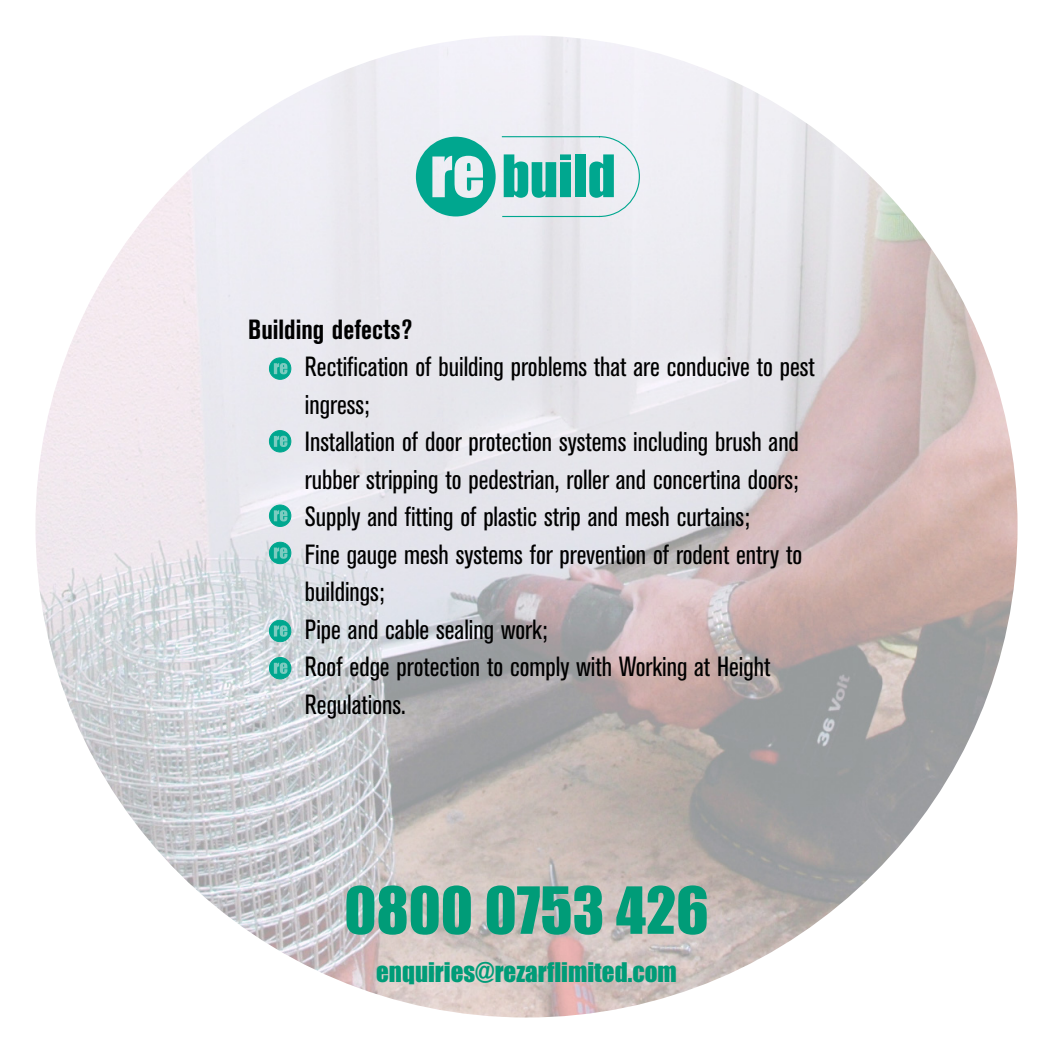
<style>
.page{position:relative;width:1053px;height:1053px;background:#fff}
.page>*{position:absolute;margin:0;border:0;box-sizing:border-box;transform-origin:0 0}
.t1{font:60px "Impact";color:#009c78}
.t2{font:54px "Impact";color:#00a78f}
.t3{font:condensed 27.5px/37.5px "Akzidenz Grotesk BE";color:#000}
.t4{font:700 condensed 27.5px "Akzidenz Grotesk BE";color:#000}
.t5{font:25px "Impact";color:#009c78}
</style>
<div class="page">
<img style="left:35px;top:35px;width:982px;height:982px;border-radius:50%">
<div style="left:269px;top:430px;width:22px;height:22px;background:#00a78f;border:1px solid #00a78f;border-radius:50%"></div>
<svg style="left:274px;top:435px;width:13px;height:12px"></svg>
<svg style="left:269px;top:358px;width:22px;height:21px"></svg>
<svg style="left:274px;top:363px;width:13px;height:11px"></svg>
<svg style="left:269px;top:505px;width:22px;height:21px"></svg>
<svg style="left:274px;top:510px;width:13px;height:11px"></svg>
<svg style="left:269px;top:542px;width:22px;height:21px"></svg>
<svg style="left:274px;top:547px;width:13px;height:11px"></svg>
<svg style="left:269px;top:620px;width:22px;height:21px"></svg>
<svg style="left:274px;top:625px;width:13px;height:11px"></svg>
<div style="left:269px;top:657px;width:22px;height:22px;background:#00a78f;border:1px solid #00a78f;border-radius:50%"></div>
<svg style="left:274px;top:662px;width:13px;height:12px"></svg>
<svg style="left:416px;top:135px;width:224px;height:82px;background:#bdd"></svg>
<h2 class="t2" style="left:502px;top:158px;width:115px">build</h2>
<p class="t4" style="left:248px;top:319px;width:165px">Building defects?</p>
<p class="t3" style="left:305px;top:350px;width:511px">Rectification of building problems that are conducive to pest ingress;<br>Installation of door protection systems including brush and rubber stripping to pedestrian, roller and concertina doors; Supply and fitting of plastic strip and mesh curtains;<br>Fine gauge mesh systems for prevention of rodent entry to buildings;<br>Pipe and cable sealing work;<br>Roof edge protection to comply with Working at Height Regulations.</p>
<h1 class="t1" style="left:344px;top:890px;width:366px">0800 0753 426</h1>
<p class="t5" style="left:376px;top:963px;width:302px">enquiries@rezarflimited.com</p>
</div>
